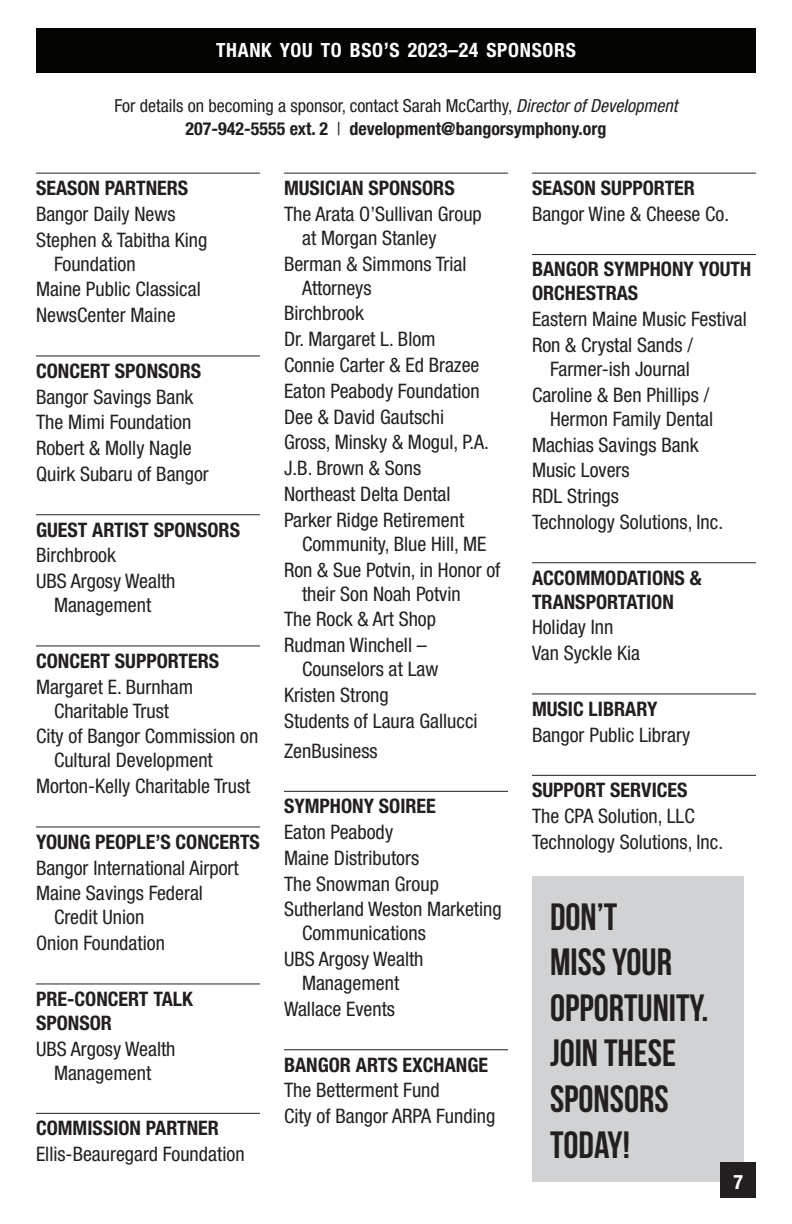
<style>
.page{position:relative;width:792px;height:1224px;background:#fff}
.page>*{position:absolute;margin:0;border:0;box-sizing:border-box;transform-origin:0 0}
.t1{font:38px/45.6px "Bebas Neue";color:#231f20}
.Sponsor_Name{font:condensed 20px/24px "Helvetica Neue LT Std";color:#231f20}
.Sponsor_Category{font:700 condensed 20px/24px "Helvetica Neue LT Std";color:#231f20}
.Main_Paragraph{font:700 condensed 20px "Helvetica Neue LT Std";color:#fff}
.Page_Header{font:700 condensed 19.6px "Helvetica Neue LT Std";letter-spacing:.035em;color:#fff}
.Sponsor_Name-2{font:condensed 18px "Helvetica Neue LT Std";color:#231f20}
.Sponsor_Name-3{font:700 condensed 18px "Helvetica Neue LT Std";color:#231f20}
.s1{font-size:20px}
.s2{font-style:italic}
.s3{font-weight:400}
</style>
<div class="page">
<div style="left:36px;top:28px;width:720px;height:45px;background:#040503"></div>
<hr style="left:36px;top:173px;width:224px;height:1px;background:#231f20">
<hr style="left:36px;top:356px;width:224px;height:1px;background:#231f20">
<hr style="left:36px;top:514px;width:224px;height:1px;background:#231f20">
<hr style="left:36px;top:646px;width:224px;height:1px;background:#231f20">
<hr style="left:36px;top:827px;width:224px;height:1px;background:#231f20">
<hr style="left:36px;top:984px;width:224px;height:1px;background:#231f20">
<hr style="left:36px;top:1113px;width:224px;height:1px;background:#231f20">
<hr style="left:284px;top:173px;width:224px;height:1px;background:#231f20">
<hr style="left:284px;top:791px;width:224px;height:1px;background:#231f20">
<hr style="left:284px;top:1049px;width:224px;height:1px;background:#231f20">
<hr style="left:532px;top:173px;width:224px;height:1px;background:#231f20">
<hr style="left:532px;top:254px;width:224px;height:1px;background:#231f20">
<hr style="left:532px;top:562px;width:224px;height:1px;background:#231f20">
<hr style="left:532px;top:694px;width:224px;height:1px;background:#231f20">
<hr style="left:532px;top:775px;width:224px;height:1px;background:#231f20">
<div style="left:532px;top:877px;width:211px;height:305px;background:#d1d2d4"></div>
<div style="left:720px;top:1162px;width:36px;height:36px;background:#231f20"></div>
<p class="Page_Header" style="left:216px;top:38px;width:361px">THANK YOU TO BSO<span class="s1">’</span>S <span class="s1">2023–24</span> SPONSORS</p>
<p class="Sponsor_Name-2" style="left:115px;top:95px;width:564px">For details on becoming a sponsor, contact Sarah McCarthy, <span class="s2">Director of Development</span></p>
<p class="Sponsor_Name-3" style="left:186px;top:118px;width:422px">207-942-5555 ext. 2 <span class="s3">|</span> development@bangorsymphony.org</p>
<p class="Sponsor_Category" style="left:36px;top:176px;width:154px">SEASON PARTNERS</p>
<p class="Sponsor_Name" style="left:36px;top:202px;width:141px">Bangor Daily News</p>
<p class="Sponsor_Name" style="left:54px;top:227px;width:155px;text-indent:-18px">Stephen &amp; Tabitha King<br>Foundation</p>
<p class="Sponsor_Name" style="left:36px;top:277px;width:166px">Maine Public Classical</p>
<p class="Sponsor_Name" style="left:36px;top:303px;width:141px">NewsCenter Maine</p>
<p class="Sponsor_Category" style="left:36px;top:358px;width:167px">CONCERT SPONSORS</p>
<p class="Sponsor_Name" style="left:36px;top:384px;width:159px">Bangor Savings Bank</p>
<p class="Sponsor_Name" style="left:36px;top:410px;width:157px">The Mimi Foundation</p>
<p class="Sponsor_Name" style="left:36px;top:436px;width:157px">Robert &amp; Molly Nagle</p>
<p class="Sponsor_Name" style="left:36px;top:462px;width:174px">Quirk Subaru of Bangor</p>
<p class="Sponsor_Category" style="left:36px;top:517px;width:206px">GUEST ARTIST SPONSORS</p>
<p class="Sponsor_Name" style="left:36px;top:543px;width:81px">Birchbrook</p>
<p class="Sponsor_Name" style="left:36px;top:569px;width:141px;text-align:center">UBS Argosy Wealth<br>Management</p>
<p class="Sponsor_Category" style="left:36px;top:648px;width:185px">CONCERT SUPPORTERS</p>
<p class="Sponsor_Name" style="left:36px;top:674px;width:159px;text-align:center">Margaret E. Burnham<br>Charitable Trust</p>
<p class="Sponsor_Name" style="left:54px;top:724px;width:206px;text-indent:-18px">City of Bangor Commission on<br>Cultural Development</p>
<p class="Sponsor_Name" style="left:36px;top:774px;width:216px">Morton-Kelly Charitable Trust</p>
<p class="Sponsor_Category" style="left:36px;top:829px;width:225px">YOUNG PEOPLE’S CONCERTS</p>
<p class="Sponsor_Name" style="left:36px;top:855px;width:204px">Bangor International Airport</p>
<p class="Sponsor_Name" style="left:54px;top:881px;width:151px;text-indent:-18px">Maine Savings Federal<br>Credit Union</p>
<p class="Sponsor_Name" style="left:36px;top:931px;width:131px">Onion Foundation</p>
<p class="Sponsor_Category" style="left:36px;top:986px;width:158px">PRE-CONCERT TALK<br>SPONSOR</p>
<p class="Sponsor_Name" style="left:36px;top:1036px;width:141px;text-align:center">UBS Argosy Wealth<br>Management</p>
<p class="Sponsor_Category" style="left:36px;top:1116px;width:184px">COMMISSION PARTNER</p>
<p class="Sponsor_Name" style="left:36px;top:1142px;width:210px">Ellis-Beauregard Foundation</p>
<p class="Sponsor_Category" style="left:284px;top:176px;width:172px">MUSICIAN SPONSORS</p>
<p class="Sponsor_Name" style="left:302px;top:202px;width:181px;text-indent:-18px">The Arata O’Sullivan Group at Morgan Stanley</p>
<p class="Sponsor_Name" style="left:302px;top:251px;width:166px;text-indent:-18px">Berman &amp; Simmons Trial<br>Attorneys</p>
<p class="Sponsor_Name" style="left:284px;top:301px;width:81px">Birchbrook</p>
<p class="Sponsor_Name" style="left:284px;top:327px;width:153px">Dr. Margaret L. Blom</p>
<p class="Sponsor_Name" style="left:284px;top:353px;width:197px">Connie Carter &amp; Ed Brazee</p>
<p class="Sponsor_Name" style="left:284px;top:379px;width:197px">Eaton Peabody Foundation</p>
<p class="Sponsor_Name" style="left:284px;top:404px;width:162px">Dee &amp; David Gautschi</p>
<p class="Sponsor_Name" style="left:284px;top:430px;width:207px">Gross, Minsky &amp; Mogul, P.A.</p>
<p class="Sponsor_Name" style="left:284px;top:456px;width:139px">J.B. Brown &amp; Sons</p>
<p class="Sponsor_Name" style="left:284px;top:482px;width:168px">Northeast Delta Dental</p>
<p class="Sponsor_Name" style="left:302px;top:508px;width:186px;text-indent:-18px">Parker Ridge Retirement<br>Community, Blue Hill, ME</p>
<p class="Sponsor_Name" style="left:302px;top:557px;width:200px;text-indent:-18px">Ron &amp; Sue Potvin, in Honor of their Son Noah Potvin</p>
<p class="Sponsor_Name" style="left:284px;top:607px;width:154px">The Rock &amp; Art Shop</p>
<p class="Sponsor_Name" style="left:302px;top:633px;width:138px;text-indent:-18px">Rudman Winchell –<br>Counselors at Law</p>
<p class="Sponsor_Name" style="left:284px;top:683px;width:106px">Kristen Strong</p>
<p class="Sponsor_Name" style="left:284px;top:709px;width:195px">Students of Laura Gallucci</p>
<p class="Sponsor_Name" style="left:284px;top:738px;width:95px">ZenBusiness</p>
<p class="Sponsor_Category" style="left:284px;top:794px;width:153px">SYMPHONY SOIREE</p>
<p class="Sponsor_Name" style="left:284px;top:820px;width:111px">Eaton Peabody</p>
<p class="Sponsor_Name" style="left:284px;top:846px;width:137px">Maine Distributors</p>
<p class="Sponsor_Name" style="left:284px;top:871px;width:156px">The Snowman Group</p>
<p class="Sponsor_Name" style="left:302px;top:897px;width:201px;text-indent:-18px">Sutherland Weston Marketing<br>Communications</p>
<p class="Sponsor_Name" style="left:284px;top:947px;width:141px;text-align:center">UBS Argosy Wealth<br>Management</p>
<p class="Sponsor_Name" style="left:284px;top:997px;width:113px">Wallace Events</p>
<p class="Sponsor_Category" style="left:284px;top:1052px;width:206px">BANGOR ARTS EXCHANGE</p>
<p class="Sponsor_Name" style="left:284px;top:1078px;width:157px">The Betterment Fund</p>
<p class="Sponsor_Name" style="left:284px;top:1104px;width:213px">City of Bangor ARPA Funding</p>
<p class="Sponsor_Category" style="left:532px;top:176px;width:165px">SEASON SUPPORTER</p>
<p class="Sponsor_Name" style="left:532px;top:202px;width:199px">Bangor Wine &amp; Cheese Co.</p>
<p class="Sponsor_Category" style="left:532px;top:257px;width:221px">BANGOR SYMPHONY YOUTH<br>ORCHESTRAS</p>
<p class="Sponsor_Name" style="left:532px;top:307px;width:216px">Eastern Maine Music Festival</p>
<p class="Sponsor_Name" style="left:532px;top:333px;width:162px;text-align:right">Ron &amp; Crystal Sands /<br>Farmer-ish Journal</p>
<p class="Sponsor_Name" style="left:532px;top:383px;width:183px;text-align:right">Caroline &amp; Ben Phillips /<br>Hermon Family Dental</p>
<p class="Sponsor_Name" style="left:532px;top:432px;width:168px">Machias Savings Bank</p>
<p class="Sponsor_Name" style="left:532px;top:458px;width:99px">Music Lovers</p>
<p class="Sponsor_Name" style="left:532px;top:484px;width:89px">RDL Strings</p>
<p class="Sponsor_Name" style="left:532px;top:510px;width:193px">Technology Solutions, Inc.</p>
<p class="Sponsor_Category" style="left:532px;top:565px;width:171px">ACCOMMODATIONS &amp;<br>TRANSPORTATION</p>
<p class="Sponsor_Name" style="left:532px;top:615px;width:83px">Holiday Inn</p>
<p class="Sponsor_Name" style="left:532px;top:641px;width:110px">Van Syckle Kia</p>
<p class="Sponsor_Category" style="left:532px;top:696px;width:127px">MUSIC LIBRARY</p>
<p class="Sponsor_Name" style="left:532px;top:722px;width:160px">Bangor Public Library</p>
<p class="Sponsor_Category" style="left:532px;top:778px;width:157px">SUPPORT SERVICES</p>
<p class="Sponsor_Name" style="left:532px;top:804px;width:164px">The CPA Solution, LLC</p>
<p class="Sponsor_Name" style="left:532px;top:830px;width:193px">Technology Solutions, Inc.</p>
<p class="t1" style="left:550px;top:893px;width:160px">DON’T<br>MISS YOUR<br>OPPORTUNITY.</p>
<p class="t1" style="left:550px;top:1030px;width:128px">JOIN THESE<br>SPONSORS<br>TODAY!</p>
<p class="Main_Paragraph" style="left:733px;top:1167px;width:11px">7</p>
<p class="Main_Paragraph" style="left:733px;top:1170px;width:11px">7</p>
</div>
